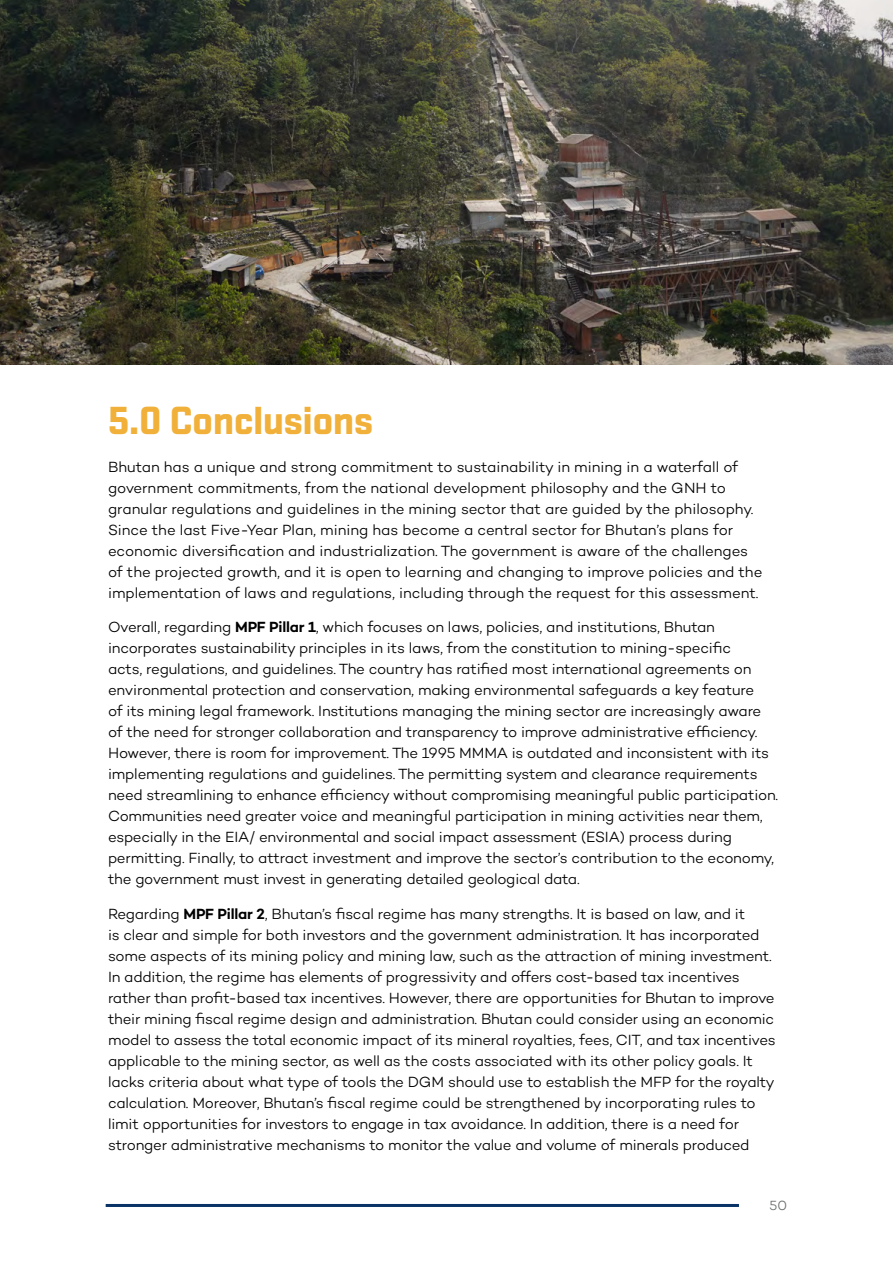
<style>
.page{position:relative;width:893px;height:1263px;background:#fff}
.page>*{position:absolute;margin:0;border:0;box-sizing:border-box;transform-origin:0 0}
.H1_-_chapter_start{font:700 39px "Shentox";color:#f1b039}
.t1{font:300 15px/21px "Campton";letter-spacing:-.01em;color:#000}
.t2{font:300 13.5px "Campton";color:#696c6d}
.s1{font-weight:600}
</style>
<div class="page">
<hr style="left:106px;top:1204px;width:633px;height:3px;background:#093266">
<img style="left:0;top:0;width:893px;height:364px">
<p class="H1_-_chapter_start" style="left:108px;top:398px;width:267px">5.0 Conclusions</p>
<p class="t1" style="left:108px;top:456px;width:656px">Bhutan has a unique and strong commitment to sustainability in mining in a waterfall of government commitments, from the national development philosophy and the GNH to granular regulations and guidelines in the mining sector that are guided by the philosophy.<br>Since the last Five-Year Plan, mining has become a central sector for Bhutan’s plans for economic diversification and industrialization. The government is aware of the challenges of the projected growth, and it is open to learning and changing to improve policies and the implementation of laws and regulations, including through the request for this assessment.</p>
<p class="t1" style="left:108px;top:616px;width:672px">Overall, regarding <span class="s1">MPF Pillar 1</span>, which focuses on laws, policies, and institutions, Bhutan incorporates sustainability principles in its laws, from the constitution to mining-specific<br>acts, regulations, and guidelines. The country has ratified most international agreements on environmental protection and conservation, making environmental safeguards a key feature<br>of its mining legal framework. Institutions managing the mining sector are increasingly aware of the need for stronger collaboration and transparency to improve administrative efficiency.<br>However, there is room for improvement. The 1995 MMMA is outdated and inconsistent with its implementing regulations and guidelines. The permitting system and clearance requirements need streamlining to enhance efficiency without compromising meaningful public participation.<br>Communities need greater voice and meaningful participation in mining activities near them, especially in the EIA/ environmental and social impact assessment (ESIA) process during permitting. Finally, to attract investment and improve the sector’s contribution to the economy, the government must invest in generating detailed geological data.</p>
<p class="t1" style="left:108px;top:903px;width:669px">Regarding <span class="s1">MPF Pillar 2</span>, Bhutan’s fiscal regime has many strengths. It is based on law, and it<br>is clear and simple for both investors and the government administration. It has incorporated some aspects of its mining policy and mining law, such as the attraction of mining investment.<br>In addition, the regime has elements of progressivity and offers cost-based tax incentives rather than profit-based tax incentives. However, there are opportunities for Bhutan to improve their mining fiscal regime design and administration. Bhutan could consider using an economic model to assess the total economic impact of its mineral royalties, fees, CIT, and tax incentives applicable to the mining sector, as well as the costs associated with its other policy goals. It lacks criteria about what type of tools the DGM should use to establish the MFP for the royalty calculation. Moreover, Bhutan’s fiscal regime could be strengthened by incorporating rules to limit opportunities for investors to engage in tax avoidance. In addition, there is a need for stronger administrative mechanisms to monitor the value and volume of minerals produced</p>
<p class="t2" style="left:770px;top:1197px;width:19px">50</p>
</div>
